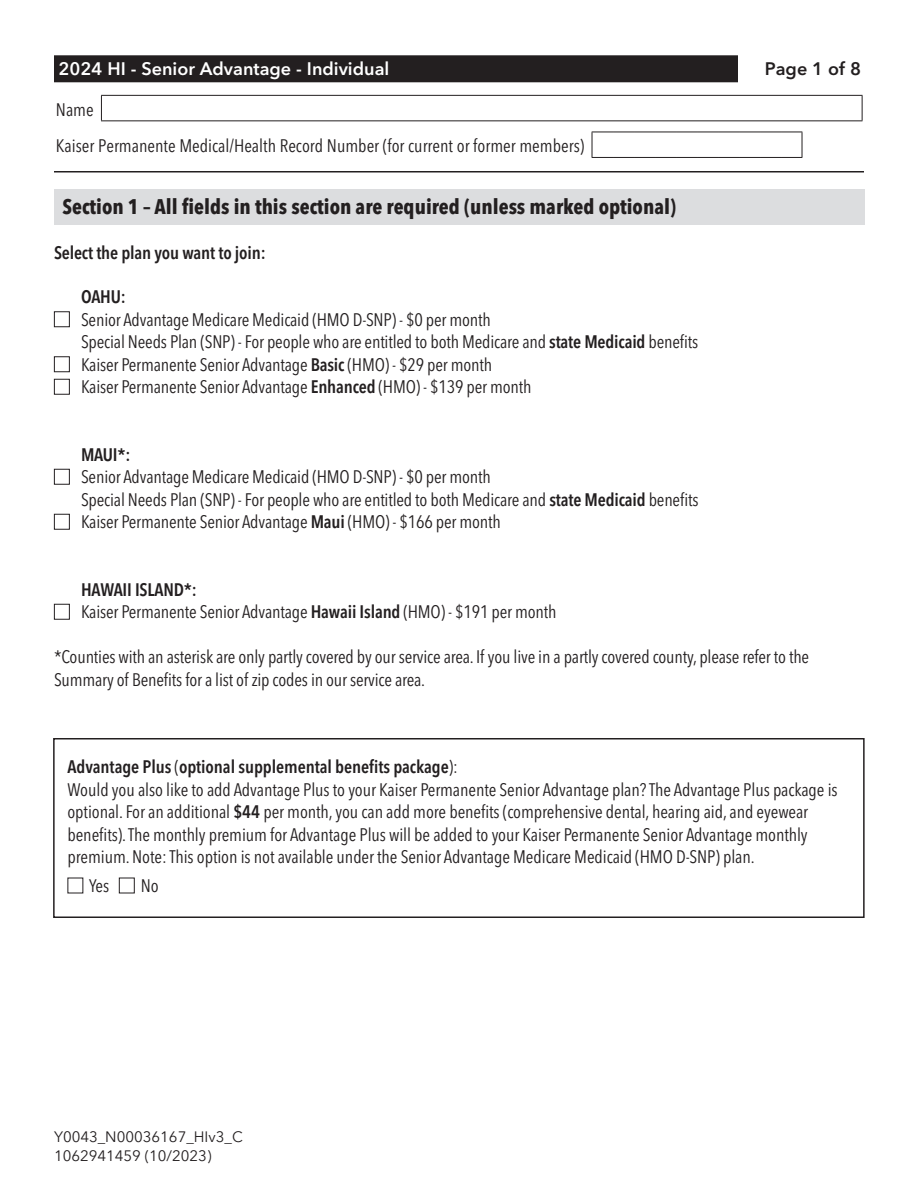
<style>
.page{position:relative;width:918px;height:1188px;background:#fff}
.page>*{position:absolute;margin:0;border:0;box-sizing:border-box;transform-origin:0 0}
.t1{font:700 condensed 21px "Avenir Next LT Pro";color:#231f20}
.t2{font:condensed 18px/22.5px "Avenir Next LT Pro";letter-spacing:-.01em;color:#231f20}
.t3{font:600 condensed 18px "Avenir Next LT Pro";letter-spacing:-.005em;color:#231f20}
.t4{font:600 18px "Avenir Next LT Pro";color:#fff}
.t5{font:600 18px "Avenir Next LT Pro";color:#231f20}
.t6{font:15px/19.5px "Avenir Next LT Pro";color:#231f20}
.s1{font-weight:600}
.s2{font-weight:400}
</style>
<div class="page">
<div style="left:54px;top:189px;width:810px;height:36px;background:#dcdddf"></div>
<div style="left:54px;top:55px;width:684px;height:27px;background:#231f20"></div>
<div style="left:54px;top:311px;width:16px;height:16px;border:1px solid #231f20"></div>
<div style="left:54px;top:356px;width:16px;height:16px;border:1px solid #231f20"></div>
<div style="left:54px;top:379px;width:16px;height:16px;border:1px solid #231f20"></div>
<div style="left:54px;top:469px;width:16px;height:16px;border:1px solid #231f20"></div>
<div style="left:54px;top:514px;width:16px;height:16px;border:1px solid #231f20"></div>
<div style="left:54px;top:604px;width:16px;height:16px;border:1px solid #231f20"></div>
<div style="left:119px;top:878px;width:16px;height:15px;border:1px solid #231f20"></div>
<hr style="left:101px;top:95px;width:762px;height:1px;background:#231f20">
<svg style="left:101px;top:96px;width:1px;height:24px"></svg>
<svg style="left:862px;top:96px;width:1px;height:24px"></svg>
<hr style="left:101px;top:120px;width:762px;height:1px;background:#231f20">
<svg style="left:592px;top:132px;width:211px;height:26px"></svg>
<hr style="left:54px;top:171px;width:810px;height:1px;background:#231f20">
<div style="left:53px;top:738px;width:812px;height:180px;border:2px solid #231f20"></div>
<h2 class="t4" style="left:58px;top:58px;width:332px">2024 HI - Senior Advantage - Individual</h2>
<p class="t2" style="left:56px;top:98px;width:39px">Name</p>
<p class="t2" style="left:56px;top:134px;width:530px">Kaiser Permanente Medical/Health Record Number (for current or former members)</p>
<h3 class="t1" style="left:62px;top:194px;width:615px">Section 1 – All fields in this section are required (unless marked optional)</h3>
<p class="t3" style="left:54px;top:242px;width:213px">Select the plan you want to join:</p>
<h4 class="t3" style="left:81px;top:286px;width:46px">OAHU:</h4>
<p class="t2" style="left:81px;top:308px;width:619px">Senior Advantage Medicare Medicaid (HMO D-SNP) - $0 per month<br>Special Needs Plan (SNP) - For people who are entitled to both Medicare and <span class="s1">state Medicaid</span> benefits</p>
<p class="t2" style="left:81px;top:353px;width:413px">Kaiser Permanente Senior Advantage <span class="s1">Basic</span> (HMO) - $29 per month</p>
<p class="t2" style="left:81px;top:376px;width:452px">Kaiser Permanente Senior Advantage <span class="s1">Enhanced</span> (HMO) - $139 per month</p>
<h4 class="t3" style="left:81px;top:443px;width:51px">MAUI*:</h4>
<p class="t2" style="left:81px;top:466px;width:619px">Senior Advantage Medicare Medicaid (HMO D-SNP) - $0 per month<br>Special Needs Plan (SNP) - For people who are entitled to both Medicare and <span class="s1">state Medicaid</span> benefits</p>
<p class="t2" style="left:81px;top:511px;width:421px">Kaiser Permanente Senior Advantage <span class="s1">Maui</span> (HMO) - $166 per month</p>
<p class="t5" style="left:765px;top:58px;width:98px">Page 1 of 8</p>
<h4 class="t3" style="left:81px;top:578px;width:117px">HAWAII ISLAND*:</h4>
<p class="t2" style="left:81px;top:601px;width:477px">Kaiser Permanente Senior Advantage <span class="s1">Hawaii Island</span> (HMO) - $191 per month</p>
<p class="t2" style="left:54px;top:646px;width:757px">*Counties with an asterisk are only partly covered by our service area. If you live in a partly covered county, please refer to the<br>Summary of Benefits for a list of zip codes in our service area.</p>
<h4 class="t3" style="left:68px;top:756px;width:392px">Advantage Plus <span class="s2">(</span>optional supplemental benefits package<span class="s2">):</span></h4>
<p class="t2" style="left:68px;top:778px;width:772px">Would you also like to add Advantage Plus to your Kaiser Permanente Senior Advantage plan? The Advantage Plus package is optional. For an additional <span class="s1">$44</span> per month, you can add more benefits (comprehensive dental, hearing aid, and eyewear benefits). The monthly premium for Advantage Plus will be added to your Kaiser Permanente Senior Advantage monthly premium. Note: This option is not available under the Senior Advantage Medicare Medicaid (HMO D-SNP) plan.</p>
<p class="t2" style="left:89px;top:874px;width:22px">Yes</p>
<p class="t2" style="left:141px;top:874px;width:19px">No</p>
<p class="t6" style="left:54px;top:1127px;width:190px">Y0043_N00036167_HIv3_C<br>1062941459 (10/2023)</p>
</div>
